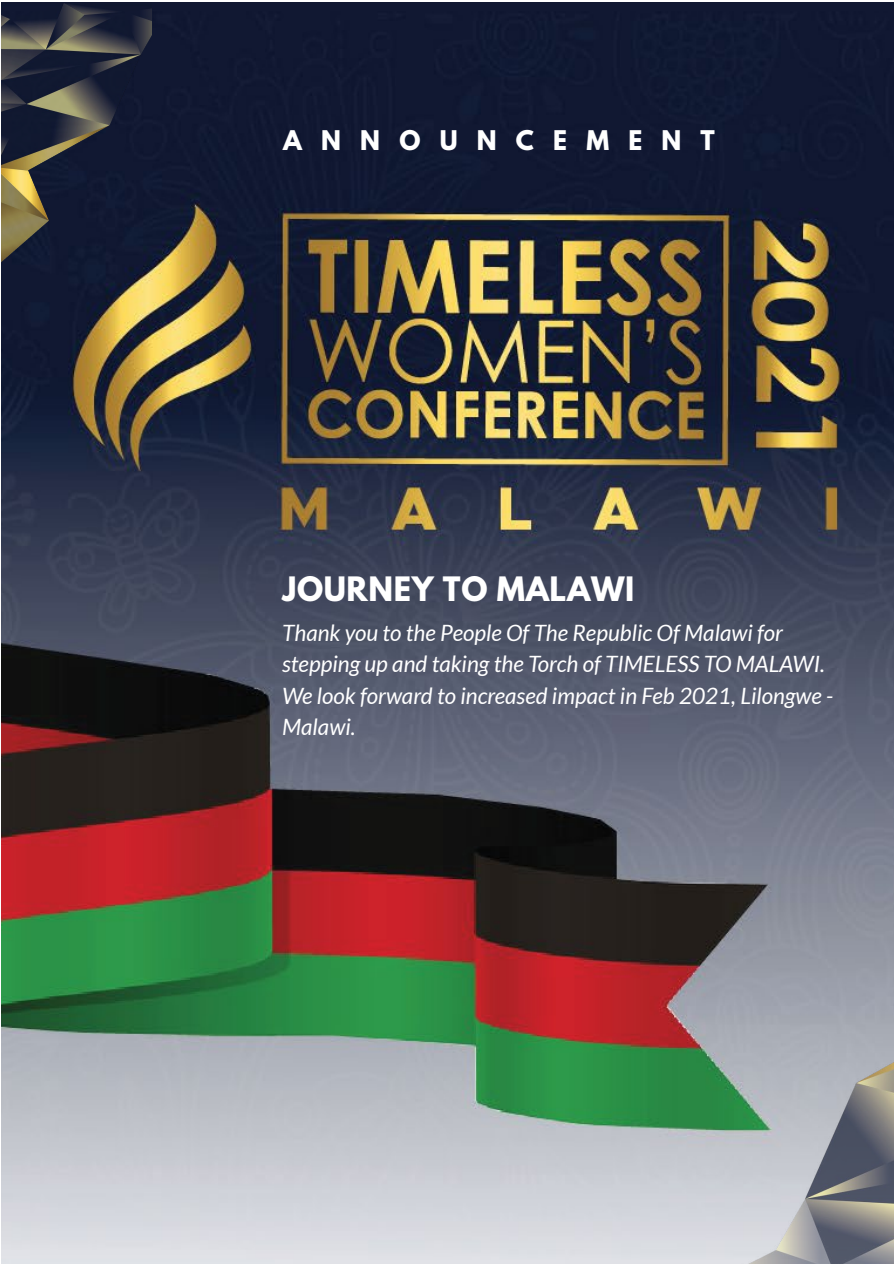
<style>
.page{position:relative;width:894px;height:1264px;background:#fff}
.page>*{position:absolute;margin:0;border:0;box-sizing:border-box;transform-origin:0 0}
.t1{font:700 29.85px "League Spartan";letter-spacing:.02em;color:#fff}
.t2{font:700 24px "League Spartan";letter-spacing:.8em;color:#fff}
.t3{font:italic 22.5px/31.5px "Lato";color:#fff}
</style>
<div class="page">
<img style="left:2px;top:2px;width:891px;height:1261px">
<img style="left:2px;top:2px;width:149px;height:311px">
<img style="left:629px;top:610px;width:264px;height:653px">
<p class="t2" style="left:283px;top:122px;width:433px">ANNOUNCEMENT</p>
<h1 class="t1" style="left:282px;top:565px;width:353px">JOURNEY TO MALAWI</h1>
<p class="t3" style="left:282px;top:617px;width:552px">Thank you to the People Of The Republic Of Malawi for stepping up and taking the Torch of TIMELESS TO MALAWI.<br>We look forward to increased impact in Feb 2021, Lilongwe - Malawi.</p>
</div>
